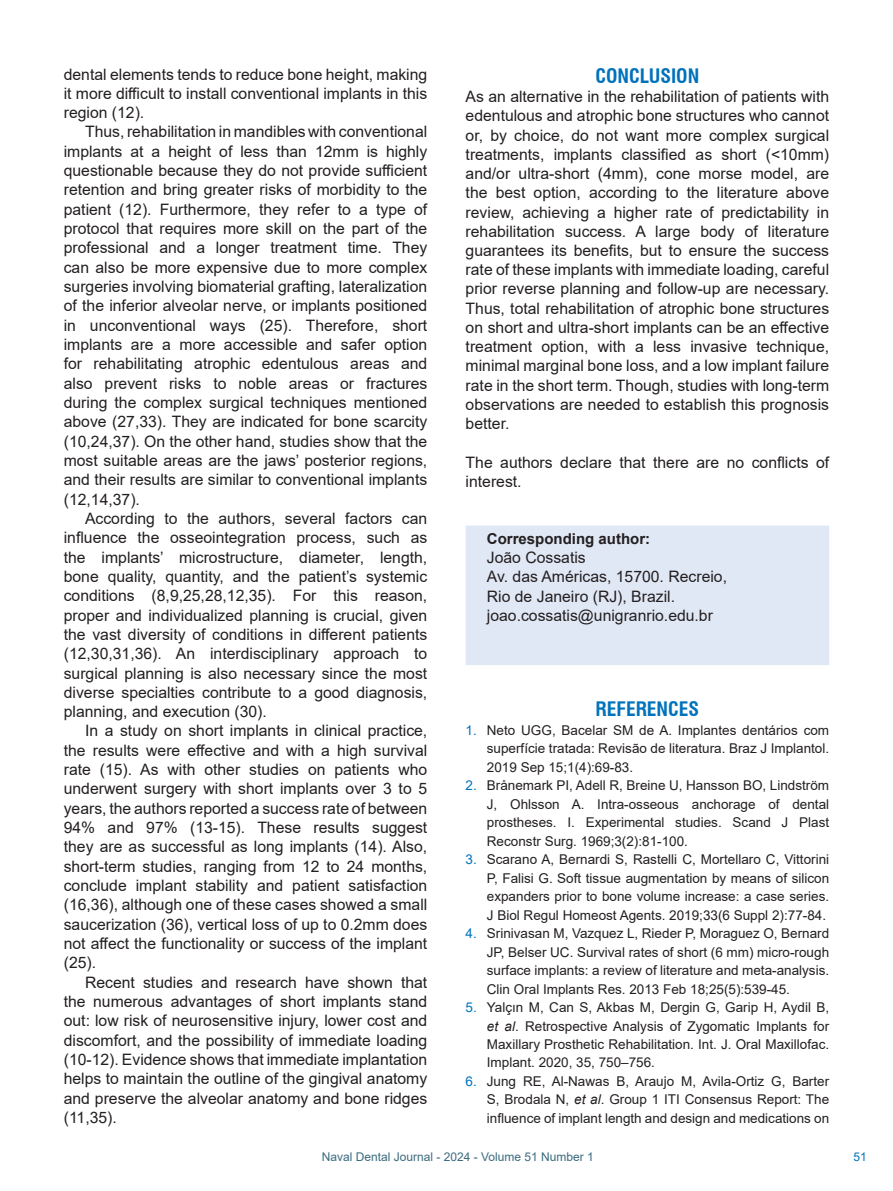
<style>
.page{position:relative;width:893px;height:1191px;background:#fff}
.page>*{position:absolute;margin:0;border:0;box-sizing:border-box;transform-origin:0 0}
.t1{font:700 condensed 19.5px "Swiss 721 BT";color:#0072bb}
.t2{font:15.75px/19.4px "Arial";color:#231f20;text-align:justify}
.t3{font:700 15px "Arial";color:#231f20}
.t4{font:13.5px/18.5px "Arial";color:#231f20;text-align:justify}
.t5{font:12px "Arial";color:#3b6b7e}
.t6{font:12px "Arial";color:#0072bb}
.s1{color:#0072bc}
.s2{font-style:italic}
</style>
<div class="page">
<div style="left:466px;top:525px;width:363px;height:140px;background:#e1e8f5"></div>
<p class="t2" style="left:64px;top:64px;width:365px">dental elements tends to reduce bone height, making it more difficult to install conventional implants in this region (12).</p>
<p class="t2" style="left:64px;top:122px;width:365px;text-indent:21px">Thus, rehabilitation in mandibles with conventional implants at a height of less than 12mm is highly questionable because they do not provide sufficient retention and bring greater risks of morbidity to the patient (12). Furthermore, they refer to a type of protocol that requires more skill on the part of the professional and a longer treatment time. They can also be more expensive due to more complex surgeries involving biomaterial grafting, lateralization of the inferior alveolar nerve, or implants positioned in unconventional ways (25). Therefore, short implants are a more accessible and safer option for rehabilitating atrophic edentulous areas and also prevent risks to noble areas or fractures during the complex surgical techniques mentioned above (27,33). They are indicated for bone scarcity (10,24,37). On the other hand, studies show that the most suitable areas are the jaws’ posterior regions, and their results are similar to conventional implants (12,14,37).</p>
<p class="t2" style="left:64px;top:508px;width:365px;text-indent:21px">According to the authors, several factors can influence the osseointegration process, such as the implants’ microstructure, diameter, length, bone quality, quantity, and the patient’s systemic conditions (8,9,25,28,12,35). For this reason, proper and individualized planning is crucial, given the vast diversity of conditions in different patients (12,30,31,36). An interdisciplinary approach to surgical planning is also necessary since the most diverse specialties contribute to a good diagnosis, planning, and execution (30).</p>
<p class="t2" style="left:64px;top:721px;width:365px;text-indent:21px">In a study on short implants in clinical practice, the results were effective and with a high survival rate (15). As with other studies on patients who underwent surgery with short implants over 3 to 5 years, the authors reported a success rate of between 94% and 97% (13-15). These results suggest they are as successful as long implants (14). Also, short-term studies, ranging from 12 to 24 months, conclude implant stability and patient satisfaction (16,36), although one of these cases showed a small saucerization (36), vertical loss of up to 0.2mm does not affect the functionality or success of the implant (25).</p>
<p class="t2" style="left:64px;top:972px;width:365px;text-indent:21px">Recent studies and research have shown that the numerous advantages of short implants stand out: low risk of neurosensitive injury, lower cost and discomfort, and the possibility of immediate loading (10-12). Evidence shows that immediate implantation helps to maintain the outline of the gingival anatomy and preserve the alveolar anatomy and bone ridges (11,35).</p>
<p class="t1" style="left:595px;top:64px;width:105px">CONCLUSION</p>
<p class="t2" style="left:466px;top:87px;width:365px">As an alternative in the rehabilitation of patients with edentulous and atrophic bone structures who cannot or, by choice, do not want more complex surgical treatments, implants classified as short (&lt;10mm) and/or ultra-short (4mm), cone morse model, are the best option, according to the literature above review, achieving a higher rate of predictability in rehabilitation success. A large body of literature guarantees its benefits, but to ensure the success rate of these implants with immediate loading, careful prior reverse planning and follow-up are necessary.<br>Thus, total rehabilitation of atrophic bone structures on short and ultra-short implants can be an effective treatment option, with a less invasive technique, minimal marginal bone loss, and a low implant failure rate in the short term. Though, studies with long-term observations are needed to establish this prognosis better.</p>
<p class="t2" style="left:466px;top:452px;width:365px">The authors declare that there are no conflicts of interest.</p>
<p class="t3" style="left:487px;top:528px;width:165px">Corresponding author:</p>
<p class="t2" style="left:487px;top:548px;width:242px;text-align:left">João Cossatis<br>Av. das Américas, 15700. Recreio,<br>Rio de Janeiro (RJ), Brazil. joao.cossatis@unigranrio.edu.br</p>
<p class="t1" style="left:596px;top:697px;width:105px">REFERENCES</p>
<p class="t4" style="left:487px;top:720px;width:344px;text-indent:-21px"><span class="s1">1.</span> Neto UGG, Bacelar SM de A. Implantes dentários com superfície tratada: Revisão de literatura. Braz J Implantol.<br>2019 Sep 15;1(4):69-83.</p>
<p class="t4" style="left:487px;top:776px;width:344px;text-indent:-21px"><span class="s1">2.</span> Brånemark PI, Adell R, Breine U, Hansson BO, Lindström J, Ohlsson A. Intra-osseous anchorage of dental prostheses. I. Experimental studies. Scand J Plast Reconstr Surg. 1969;3(2):81-100.</p>
<p class="t4" style="left:487px;top:850px;width:344px;text-indent:-21px"><span class="s1">3.</span> Scarano A, Bernardi S, Rastelli C, Mortellaro C, Vittorini P, Falisi G. Soft tissue augmentation by means of silicon expanders prior to bone volume increase: a case series.<br>J Biol Regul Homeost Agents. 2019;33(6 Suppl 2):77-84.</p>
<p class="t4" style="left:487px;top:924px;width:344px;text-indent:-21px"><span class="s1">4.</span> Srinivasan M, Vazquez L, Rieder P, Moraguez O, Bernard JP, Belser UC. Survival rates of short (6 mm) micro-rough surface implants: a review of literature and meta-analysis.<br>Clin Oral Implants Res. 2013 Feb 18;25(5):539-45.</p>
<p class="t4" style="left:487px;top:998px;width:344px;text-indent:-21px"><span class="s1">5.</span> Yalçın M, Can S, Akbas M, Dergin G, Garip H, Aydil B, <span class="s2">et al</span>. Retrospective Analysis of Zygomatic Implants for Maxillary Prosthetic Rehabilitation. Int. J. Oral Maxillofac.<br>Implant. 2020, 35, 750–756.</p>
<p class="t4" style="left:487px;top:1072px;width:344px;text-indent:-21px"><span class="s1">6.</span> Jung RE, Al-Nawas B, Araujo M, Avila-Ortiz G, Barter S, Brodala N, <span class="s2">et al</span>. Group 1 ITI Consensus Report: The influence of implant length and design and medications on</p>
<p class="t5" style="left:322px;top:1148px;width:274px">Naval Dental Journal - 2024 - Volume 51 Number 1</p>
<p class="t6" style="left:853px;top:1148px;width:15px">51</p>
</div>
